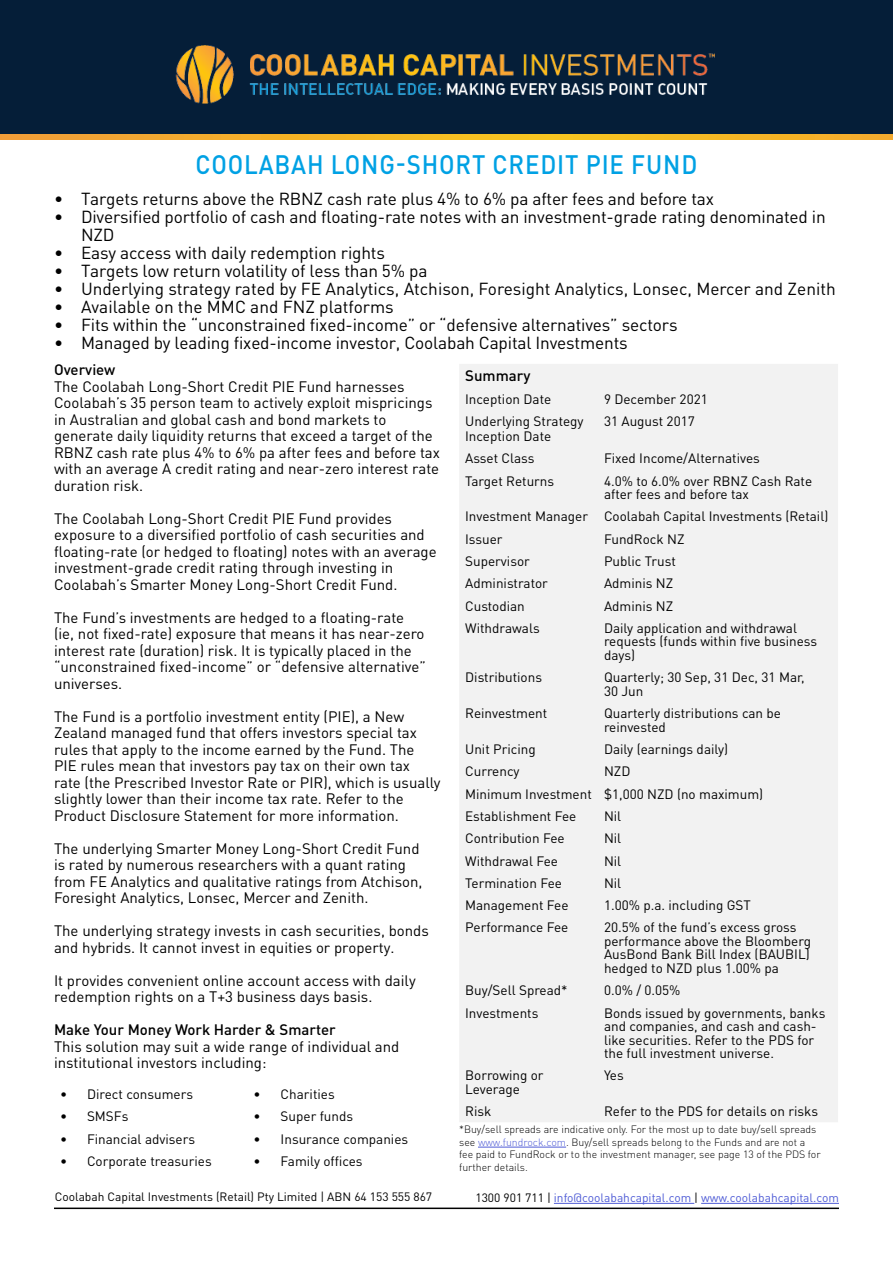
<style>
.page{position:relative;width:893px;height:1263px;background:#fff}
.page>*{position:absolute;margin:0;border:0;box-sizing:border-box;transform-origin:0 0}
.t1{font:500 26.4px "DIN Pro";letter-spacing:.035em;color:#00a1e4;scale:.91 1}
.t2{font:17.25px/18px "DIN Pro";letter-spacing:-.01em;color:#000}
.t3{font:15px/16.5px "DIN Pro";color:#000}
.t4{font:500 15px "DIN Pro";color:#000}
.t5{font:13.5px/13.5px "DIN Pro";color:#000}
.t6{font:12px "DIN Pro";color:#000}
.t7{font:12px "DIN Pro";color:#4f5cd6}
.t8{font:300 10.5px/12.6px "DIN Pro";color:#000}
.s1{color:#4f5cd6}
.s2{color:#000}
</style>
<div class="page">
<hr style="left:54px;top:1207px;width:785px;height:2px;background:#000">
<hr style="left:554px;top:1203px;width:140px;height:1px;background:#4f5cd6">
<hr style="left:701px;top:1203px;width:138px;height:1px;background:#4f5cd6">
<div style="left:0;top:0;width:893px;height:138px;background:#051e38"></div>
<img style="left:175px;top:46px;width:540px;height:58px">
<svg style="left:0;top:135px;width:893px;height:4px;background:#f5b428"></svg>
<div style="left:459px;top:364px;width:379px;height:758px;background:#f2f2f2"></div>
<hr style="left:478px;top:1147px;width:88px;height:1px;background:#4f5cd6">
<p class="t1" style="left:195px;top:147px;width:553px">COOLABAH LONG-SHORT CREDIT PIE FUND</p>
<p class="t2" style="left:54px;top:189px;width:661px">• Targets returns above the RBNZ cash rate plus 4% to 6% pa after fees and before tax</p>
<p class="t2" style="left:81px;top:207px;width:746px;text-indent:-27px">• Diversified portfolio of cash and floating-rate notes with an investment-grade rating denominated in<br>NZD</p>
<p class="t2" style="left:54px;top:243px;width:333px">• Easy access with daily redemption rights</p>
<p class="t2" style="left:54px;top:261px;width:375px">• Targets low return volatility of less than 5% pa</p>
<p class="t2" style="left:54px;top:279px;width:783px">• Underlying strategy rated by FE Analytics, Atchison, Foresight Analytics, Lonsec, Mercer and Zenith</p>
<p class="t2" style="left:54px;top:297px;width:341px">• Available on the MMC and FNZ platforms</p>
<p class="t2" style="left:54px;top:315px;width:625px">• Fits within the “unconstrained fixed-income” or “defensive alternatives” sectors</p>
<p class="t2" style="left:54px;top:333px;width:575px">• Managed by leading fixed-income investor, Coolabah Capital Investments</p>
<p class="t4" style="left:54px;top:360px;width:63px">Overview</p>
<p class="t3" style="left:54px;top:377px;width:387px">The Coolabah Long-Short Credit PIE Fund harnesses Coolabah’s 35 person team to actively exploit mispricings in Australian and global cash and bond markets to generate daily liquidity returns that exceed a target of the RBNZ cash rate plus 4% to 6% pa after fees and before tax with an average A credit rating and near-zero interest rate duration risk.</p>
<p class="t3" style="left:54px;top:509px;width:384px">The Coolabah Long-Short Credit PIE Fund provides exposure to a diversified portfolio of cash securities and floating-rate (or hedged to floating) notes with an average investment-grade credit rating through investing in Coolabah’s Smarter Money Long-Short Credit Fund.</p>
<p class="t3" style="left:54px;top:608px;width:374px">The Fund’s investments are hedged to a floating-rate (ie, not fixed-rate) exposure that means it has near-zero interest rate (duration) risk. It is typically placed in the “unconstrained fixed-income” or “defensive alternative” universes.</p>
<p class="t3" style="left:54px;top:707px;width:388px">The Fund is a portfolio investment entity (PIE), a New Zealand managed fund that offers investors special tax rules that apply to the income earned by the Fund. The PIE rules mean that investors pay tax on their own tax rate (the Prescribed Investor Rate or PIR), which is usually slightly lower than their income tax rate. Refer to the Product Disclosure Statement for more information.</p>
<p class="t3" style="left:54px;top:839px;width:370px">The underlying Smarter Money Long-Short Credit Fund is rated by numerous researchers with a quant rating from FE Analytics and qualitative ratings from Atchison, Foresight Analytics, Lonsec, Mercer and Zenith.</p>
<p class="t3" style="left:54px;top:922px;width:376px">The underlying strategy invests in cash securities, bonds and hybrids. It cannot invest in equities or property.</p>
<p class="t3" style="left:54px;top:971px;width:363px">It provides convenient online account access with daily redemption rights on a T+3 business days basis.</p>
<p class="t4" style="left:54px;top:1020px;width:283px">Make Your Money Work Harder &amp; Smarter</p>
<p class="t3" style="left:54px;top:1037px;width:347px">This solution may suit a wide range of individual and institutional investors including:</p>
<p class="t5" style="left:60px;top:1087px;width:135px">• Direct consumers</p>
<p class="t5" style="left:254px;top:1087px;width:83px">• Charities</p>
<p class="t5" style="left:60px;top:1109px;width:70px">• SMSFs</p>
<p class="t5" style="left:254px;top:1109px;width:101px">• Super funds</p>
<p class="t5" style="left:60px;top:1131px;width:137px">• Financial advisers</p>
<p class="t5" style="left:254px;top:1131px;width:156px">• Insurance companies</p>
<p class="t5" style="left:60px;top:1153px;width:153px">• Corporate treasuries</p>
<p class="t5" style="left:254px;top:1153px;width:111px">• Family offices</p>
<p class="t4" style="left:465px;top:366px;width:67px">Summary</p>
<p class="t5" style="left:465px;top:391px;width:88px">Inception Date</p>
<p class="t5" style="left:604px;top:391px;width:105px">9 December 2021</p>
<p class="t5" style="left:465px;top:413px;width:120px;line-height:15px">Underlying Strategy<br>Inception Date</p>
<p class="t5" style="left:604px;top:414px;width:92px">31 August 2017</p>
<p class="t5" style="left:465px;top:451px;width:71px">Asset Class</p>
<p class="t5" style="left:604px;top:451px;width:157px">Fixed Income/Alternatives</p>
<p class="t5" style="left:465px;top:473px;width:91px">Target Returns</p>
<p class="t5" style="left:604px;top:473px;width:210px">4.0% to 6.0% over RBNZ Cash Rate after fees and before tax</p>
<p class="t5" style="left:465px;top:509px;width:124px">Investment Manager</p>
<p class="t5" style="left:604px;top:509px;width:226px">Coolabah Capital Investments (Retail)</p>
<p class="t5" style="left:465px;top:531px;width:39px">Issuer</p>
<p class="t5" style="left:604px;top:531px;width:82px">FundRock NZ</p>
<p class="t5" style="left:465px;top:554px;width:66px">Supervisor</p>
<p class="t5" style="left:604px;top:554px;width:73px">Public Trust</p>
<p class="t5" style="left:465px;top:576px;width:84px">Administrator</p>
<p class="t5" style="left:604px;top:576px;width:71px">Adminis NZ</p>
<p class="t5" style="left:465px;top:598px;width:61px">Custodian</p>
<p class="t5" style="left:604px;top:598px;width:71px">Adminis NZ</p>
<p class="t5" style="left:465px;top:621px;width:76px">Withdrawals</p>
<p class="t5" style="left:604px;top:621px;width:215px">Daily application and withdrawal requests (funds within five business days)</p>
<p class="t5" style="left:465px;top:670px;width:78px">Distributions</p>
<p class="t5" style="left:604px;top:670px;width:202px">Quarterly; 30 Sep, 31 Dec, 31 Mar,<br>30 Jun</p>
<p class="t5" style="left:465px;top:706px;width:84px">Reinvestment</p>
<p class="t5" style="left:604px;top:706px;width:179px">Quarterly distributions can be reinvested</p>
<p class="t5" style="left:465px;top:742px;width:72px">Unit Pricing</p>
<p class="t5" style="left:604px;top:742px;width:126px">Daily (earnings daily)</p>
<p class="t5" style="left:465px;top:764px;width:56px">Currency</p>
<p class="t5" style="left:604px;top:764px;width:28px">NZD</p>
<p class="t5" style="left:465px;top:786px;width:128px">Minimum Investment</p>
<p class="t5" style="left:604px;top:786px;width:161px">$1,000 NZD (no maximum)</p>
<p class="t5" style="left:465px;top:809px;width:113px">Establishment Fee</p>
<p class="t5" style="left:604px;top:809px;width:19px">Nil</p>
<p class="t5" style="left:465px;top:831px;width:101px">Contribution Fee</p>
<p class="t5" style="left:604px;top:831px;width:19px">Nil</p>
<p class="t5" style="left:465px;top:853px;width:94px">Withdrawal Fee</p>
<p class="t5" style="left:604px;top:853px;width:19px">Nil</p>
<p class="t5" style="left:465px;top:876px;width:98px">Termination Fee</p>
<p class="t5" style="left:604px;top:876px;width:19px">Nil</p>
<p class="t5" style="left:465px;top:898px;width:105px">Management Fee</p>
<p class="t5" style="left:604px;top:898px;width:148px">1.00% p.a. including GST</p>
<p class="t5" style="left:465px;top:920px;width:105px">Performance Fee</p>
<p class="t5" style="left:604px;top:920px;width:208px">20.5% of the fund’s excess gross performance above the Bloomberg<br>AusBond Bank Bill Index (BAUBIL) hedged to NZD plus 1.00% pa</p>
<p class="t5" style="left:465px;top:983px;width:104px">Buy/Sell Spread*</p>
<p class="t5" style="left:604px;top:983px;width:78px">0.0% / 0.05%</p>
<p class="t5" style="left:465px;top:1005px;width:75px">Investments</p>
<p class="t5" style="left:604px;top:1005px;width:223px">Bonds issued by governments, banks and companies, and cash and cash&shy;like securities. Refer to the PDS for the full investment universe.</p>
<p class="t5" style="left:465px;top:1068px;width:80px">Borrowing or<br>Leverage</p>
<p class="t5" style="left:604px;top:1068px;width:21px">Yes</p>
<p class="t5" style="left:465px;top:1104px;width:28px">Risk</p>
<p class="t5" style="left:604px;top:1104px;width:216px">Refer to the PDS for details on risks</p>
<p class="t8" style="left:459px;top:1122px;width:363px">*Buy/sell spreads are indicative only. For the most up to date buy/sell spreads see <span class="s1">www.fundrock.com</span>. Buy/sell spreads belong to the Funds and are not a fee paid to FundRock or to the investment manager, see page 13 of the PDS for further details.</p>
<p class="t6" style="left:55px;top:1188px;width:379px">Coolabah Capital Investments (Retail) Pty Limited | ABN 64 153 555 867</p>
<p class="t7" style="left:475px;top:1189px;width:365px"><span class="s2">1300 901 711 |</span> info@coolabahcapital.com <span class="s2">|</span> www.coolabahcapital.com</p>
</div>
